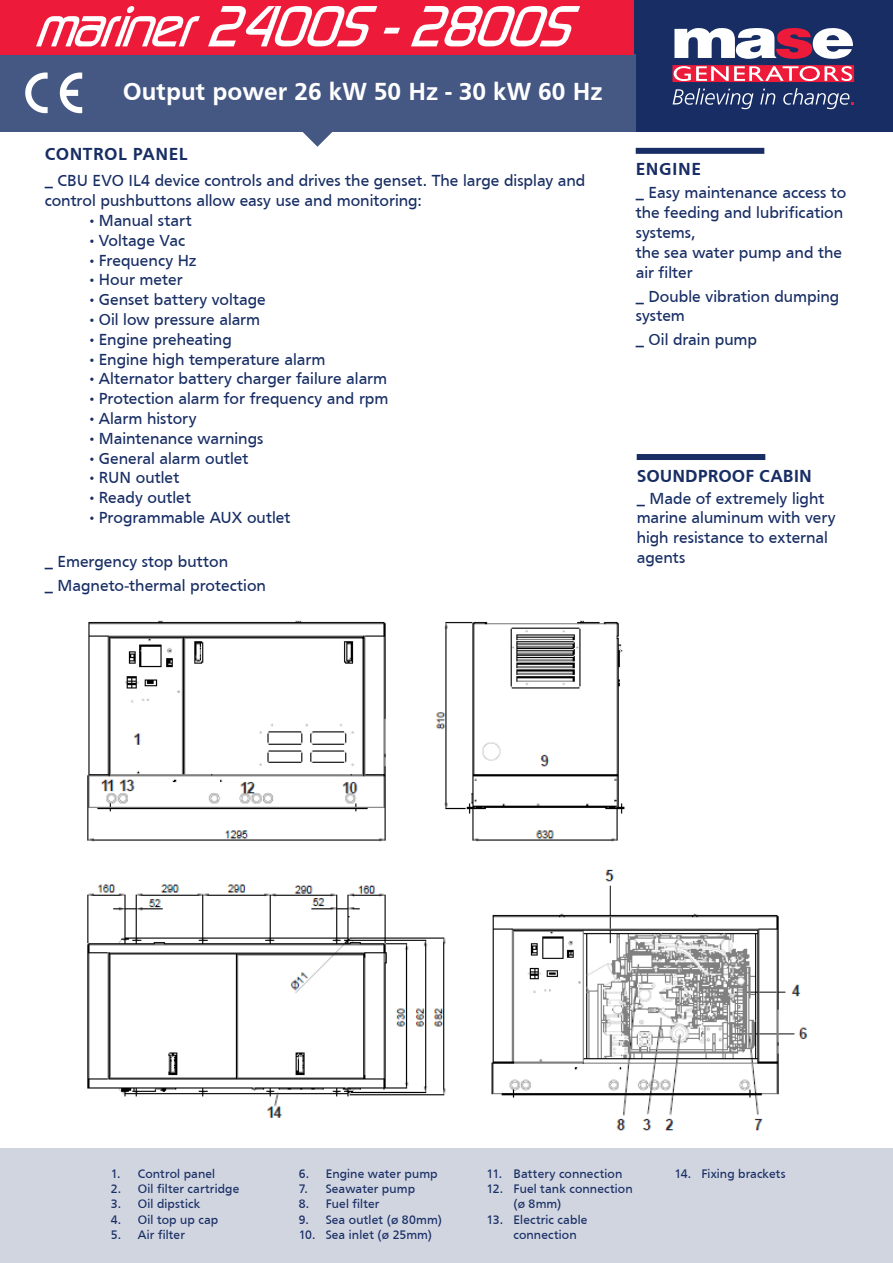
<style>
.page{position:relative;width:893px;height:1263px;background:#fff}
.page>*{position:absolute;margin:0;border:0;box-sizing:border-box;transform-origin:0 0}
._01_Modello{font:italic 55.5px "Bazouk SSK";color:#fff}
._03_Modello_retro{font:700 25.5px "Frutiger";color:#fff}
._03_Modello_retro-2{font:700 18px "Frutiger";letter-spacing:.02em;color:#172d64}
._03_Modello_retro-3{font:700 18px "Frutiger";color:#172d64}
.t1{font:16.5px/19.8px "Frutiger";color:#172d64}
.t2{font:12.75px/15.3px "Frutiger";letter-spacing:.01em;color:#172d64}
</style>
<div class="page">
<svg style="left:303px;top:132px;width:29px;height:15px"></svg>
<div style="left:634px;top:0;width:259px;height:132px;background:#172d64"></div>
<div style="left:636px;top:148px;width:128px;height:6px;background:#172d64"></div>
<svg style="left:674px;top:28px;width:179px;height:31px"></svg>
<svg style="left:672px;top:65px;width:182px;height:17px;background:#f05e74"></svg>
<svg style="left:673px;top:88px;width:80px;height:21px"></svg>
<svg style="left:760px;top:89px;width:15px;height:15px"></svg>
<svg style="left:783px;top:88px;width:71px;height:21px"></svg>
<div style="left:0;top:1148px;width:893px;height:115px;background:#d1d5e0"></div>
<div style="left:0;top:54px;width:636px;height:78px;background:#455783"></div>
<svg style="left:60px;top:73px;width:22px;height:40px"></svg>
<svg style="left:25px;top:73px;width:23px;height:41px"></svg>
<div style="left:0;top:0;width:634px;height:54px;background:#ed1a3a"></div>
<div style="left:637px;top:454px;width:128px;height:6px;background:#172d64"></div>
<img style="left:87px;top:620px;width:721px;height:511px">
<p class="_01_Modello" style="left:35px;top:0;width:556px">mariner2400S-2800S</p>
<p class="_03_Modello_retro" style="left:123px;top:76px;width:481px">Output power 26 kW 50 Hz - 30 kW 60 Hz</p>
<p class="_03_Modello_retro-2" style="left:45px;top:143px;width:145px">CONTROL PANEL</p>
<p class="t1" style="left:45px;top:171px;width:542px">_ CBU EVO IL4 device controls and drives the genset. The large display and control pushbuttons allow easy use and monitoring:</p>
<p class="t1" style="left:87px;top:210px;width:106px">•Manual start</p>
<p class="t1" style="left:87px;top:230px;width:99px">•Voltage Vac</p>
<p class="t1" style="left:87px;top:250px;width:111px">•Frequency Hz</p>
<p class="t1" style="left:87px;top:270px;width:97px">•Hour meter</p>
<p class="t1" style="left:87px;top:290px;width:180px">•Genset battery voltage</p>
<p class="t1" style="left:87px;top:309px;width:174px">•Oil low pressure alarm</p>
<p class="t1" style="left:87px;top:329px;width:146px">•Engine preheating</p>
<p class="t1" style="left:87px;top:349px;width:240px">•Engine high temperature alarm</p>
<p class="t1" style="left:87px;top:369px;width:301px">•Alternator battery charger failure alarm</p>
<p class="t1" style="left:87px;top:389px;width:303px">•Protection alarm for frequency and rpm</p>
<p class="t1" style="left:87px;top:408px;width:111px">•Alarm history</p>
<p class="t1" style="left:87px;top:428px;width:178px">•Maintenance warnings</p>
<p class="t1" style="left:87px;top:448px;width:163px">•General alarm outlet</p>
<p class="t1" style="left:87px;top:468px;width:94px">•RUN outlet</p>
<p class="t1" style="left:87px;top:488px;width:105px">•Ready outlet</p>
<p class="t1" style="left:87px;top:507px;width:205px">•Programmable AUX outlet</p>
<p class="t1" style="left:45px;top:551px;width:185px">_ Emergency stop button</p>
<p class="t1" style="left:45px;top:575px;width:223px">_ Magneto-thermal protection</p>
<p class="_03_Modello_retro-2" style="left:636px;top:159px;width:67px">ENGINE</p>
<p class="t1" style="left:636px;top:183px;width:212px">_ Easy maintenance access to the feeding and lubrification systems,</p>
<p class="t1" style="left:636px;top:242px;width:208px">the sea water pump and the air filter</p>
<p class="t1" style="left:636px;top:286px;width:205px">_ Double vibration dumping system</p>
<p class="t1" style="left:636px;top:330px;width:123px">_ Oil drain pump</p>
<p class="_03_Modello_retro-3" style="left:637px;top:465px;width:177px">SOUNDPROOF CABIN</p>
<p class="t1" style="left:637px;top:488px;width:200px">_ Made of extremely light marine aluminum with very high resistance to external agents</p>
<p class="t2" style="left:111px;top:1165px;width:106px">1. Control panel</p>
<p class="t2" style="left:111px;top:1181px;width:130px">2. Oil filter cartridge</p>
<p class="t2" style="left:111px;top:1196px;width:91px">3. Oil dipstick</p>
<p class="t2" style="left:111px;top:1211px;width:109px">4. Oil top up cap</p>
<p class="t2" style="left:111px;top:1227px;width:76px">5. Air filter</p>
<p class="t2" style="left:299px;top:1165px;width:140px">6. Engine water pump</p>
<p class="t2" style="left:299px;top:1181px;width:118px">7. Seawater pump</p>
<p class="t2" style="left:299px;top:1196px;width:82px">8. Fuel filter</p>
<p class="t2" style="left:299px;top:1211px;width:145px">9. Sea outlet (ø 80mm)</p>
<p class="t2" style="left:299px;top:1227px;width:135px">10. Sea inlet (ø 25mm)</p>
<p class="t2" style="left:486px;top:1165px;width:137px">11. Battery connection</p>
<p class="t2" style="left:513px;top:1181px;width:121px;text-indent:-27px">12. Fuel tank connection (ø 8mm)</p>
<p class="t2" style="left:513px;top:1211px;width:75px;text-indent:-27px">13. Electric cable connection</p>
<p class="t2" style="left:674px;top:1165px;width:113px">14. Fixing brackets</p>
</div>
